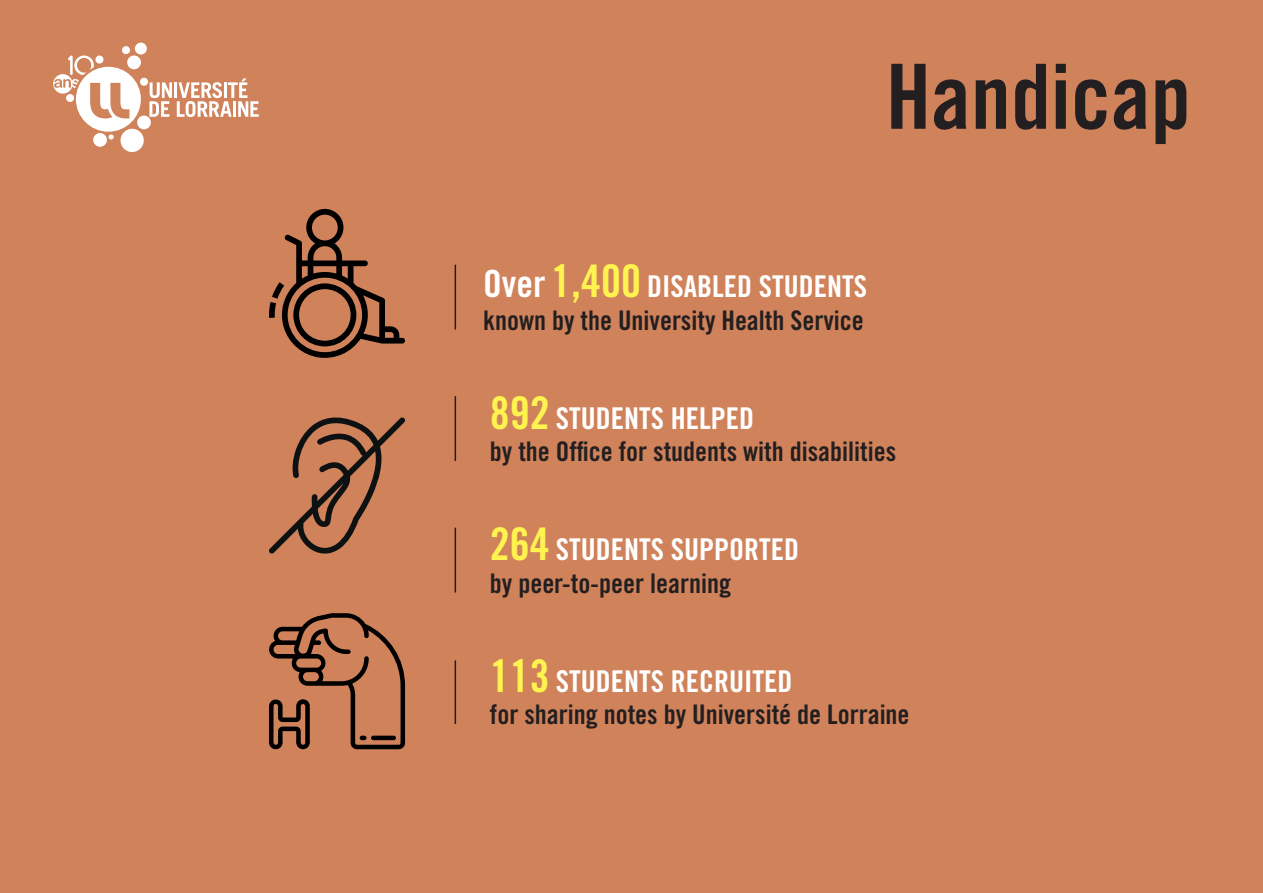
<style>
.page{position:relative;width:1263px;height:893px;background:#d0825b}
.page>*{position:absolute;margin:0;border:0;box-sizing:border-box;transform-origin:0 0}
._00_GRAND_TITRE{font:90px "Trade Gothic LT Std Bd Cn 20";color:#231f20}
._00_TEXTE_BASE{font:30px "Trade Gothic LT Std Bd Cn 20";color:#fff}
._00_TEXTE_BASE-2{font:27px "Trade Gothic LT Std Bd Cn 20";color:#231f20}
.s1{font-size:37.5px}
.s2{font-size:45px;color:#fff34f}
</style>
<div class="page">
<div style="left:120px;top:129px;width:24px;height:23px;background:#fff;border-radius:50%"></div>
<div style="left:135px;top:43px;width:12px;height:12px;background:#fff;border-radius:50%"></div>
<div style="left:93px;top:133px;width:14px;height:14px;background:#fff;border-radius:50%"></div>
<svg style="left:53px;top:46px;width:206px;height:94px"></svg>
<hr style="left:455px;top:265px;width:1px;height:65px;background:#231f20">
<hr style="left:455px;top:396px;width:1px;height:65px;background:#231f20">
<hr style="left:455px;top:528px;width:1px;height:64px;background:#231f20">
<hr style="left:455px;top:660px;width:1px;height:64px;background:#231f20">
<svg style="left:269px;top:209px;width:136px;height:149px"></svg>
<svg style="left:269px;top:417px;width:136px;height:137px"></svg>
<svg style="left:269px;top:613px;width:136px;height:136px"></svg>
<p class="_00_GRAND_TITRE" style="left:886px;top:42px;width:306px">Handicap</p>
<p class="_00_TEXTE_BASE" style="left:483px;top:268px;width:385px"><span class="s1">Over</span> <span class="s2">1,400</span> DISABLED STUDENTS</p>
<p class="_00_TEXTE_BASE-2" style="left:483px;top:304px;width:382px">known by the University Health Service</p>
<p class="_00_TEXTE_BASE" style="left:490px;top:400px;width:266px"><span class="s2">892</span> STUDENTS HELPED</p>
<p class="_00_TEXTE_BASE-2" style="left:490px;top:435px;width:408px">by the Office for students with disabilities</p>
<p class="_00_TEXTE_BASE" style="left:490px;top:531px;width:311px"><span class="s2">264</span> STUDENTS SUPPORTED</p>
<p class="_00_TEXTE_BASE-2" style="left:490px;top:566px;width:243px">by peer-to-peer learning</p>
<p class="_00_TEXTE_BASE" style="left:490px;top:663px;width:304px"><span class="s2">113</span> STUDENTS RECRUITED</p>
<p class="_00_TEXTE_BASE-2" style="left:490px;top:698px;width:421px">for sharing notes by Université de Lorraine</p>
</div>
